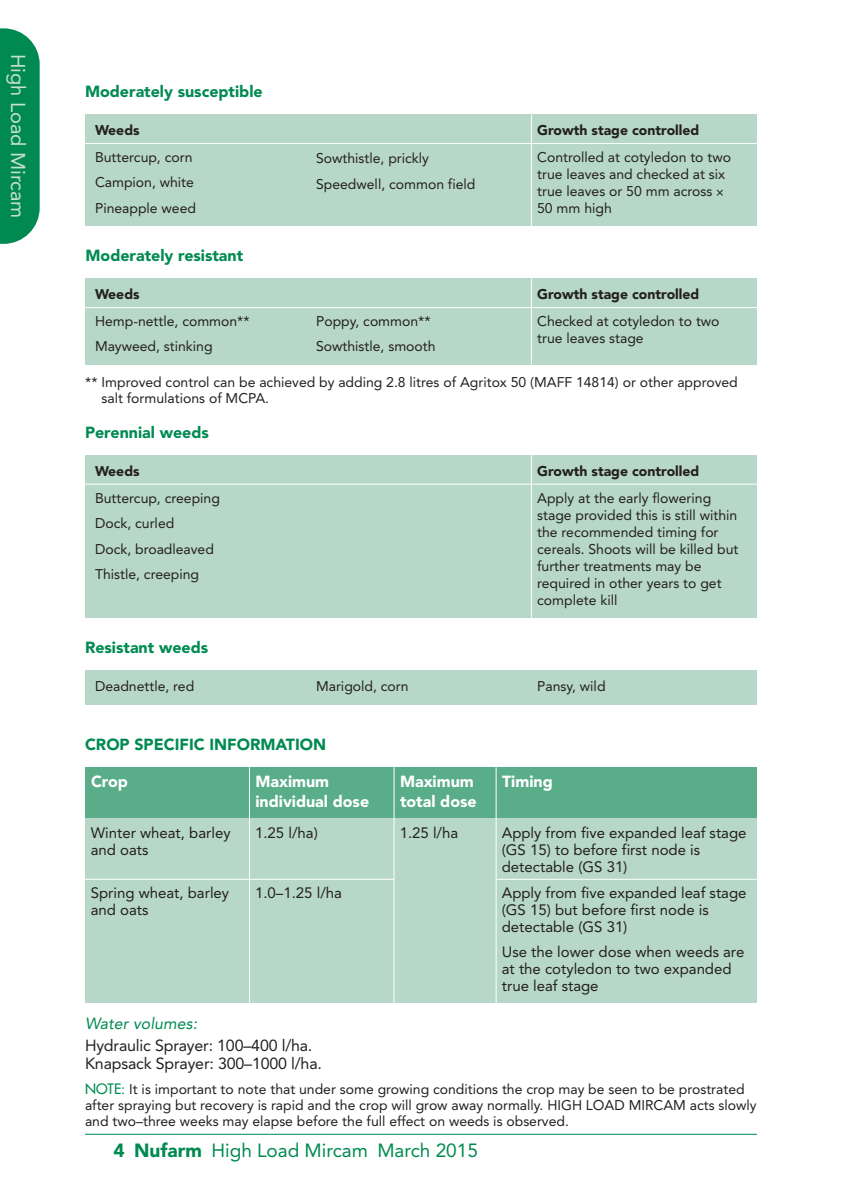
<style>
.page{position:relative;width:842px;height:1191px;background:#fff}
.page>*{position:absolute;margin:0;border:0;box-sizing:border-box;transform-origin:0 0}
.t1{font:20px "Avenir";color:#c5dfd1}
.t2{font:19px "Avenir";color:#008a52}
.t3{font:900 16px "Avenir";color:#008a52}
.t4{font:16px/18px "Avenir";letter-spacing:-.01em;color:#231f20}
.t5{font:900 16px "Avenir";color:#fff}
.t6{font:italic 16px "Avenir";letter-spacing:.005em;color:#008a52}
.t7{font:15px/17px "Avenir";color:#231f20}
.t8{font:14px/17px "Avenir";color:#231f20}
.t9{font:900 14px "Avenir";color:#231f20}
.s1{font-family:"Futura";color:#008a52}
.s2{font-weight:900}
</style>
<div class="page">
<svg style="left:0;top:28px;width:40px;height:216px;background:#10915d"></svg>
<hr style="left:85px;top:1133px;width:672px;height:1px;background:#008a52">
<div style="left:85px;top:114px;width:672px;height:112px;background:#b7d7c8"></div>
<div style="left:85px;top:278px;width:672px;height:87px;background:#b7d7c8"></div>
<div style="left:85px;top:455px;width:672px;height:163px;background:#b7d7c8"></div>
<div style="left:85px;top:670px;width:672px;height:34px;background:#b7d7c8"></div>
<div style="left:85px;top:767px;width:672px;height:51px;background:#5aad89"></div>
<div style="left:85px;top:818px;width:672px;height:184px;background:#b7d7c8"></div>
<hr style="left:249px;top:767px;width:1px;height:235px;background:#fff">
<hr style="left:394px;top:767px;width:1px;height:235px;background:#fff">
<hr style="left:496px;top:767px;width:1px;height:236px;background:#fff">
<hr style="left:85px;top:879px;width:309px;height:1px;background:#fff">
<hr style="left:496px;top:879px;width:261px;height:1px;background:#fff">
<hr style="left:85px;top:143px;width:672px;height:1px;background:#fff">
<hr style="left:85px;top:307px;width:672px;height:1px;background:#fff">
<hr style="left:85px;top:484px;width:672px;height:1px;background:#fff">
<hr style="left:531px;top:114px;width:1px;height:113px;background:#fff">
<hr style="left:531px;top:278px;width:1px;height:86px;background:#fff">
<hr style="left:531px;top:455px;width:1px;height:163px;background:#fff">
<h1 class="t1" style="left:26px;top:54px;width:166px;rotate:90deg">High Load Mircam</h1>
<p class="t3" style="left:85px;top:85px;width:179px">Moderately susceptible</p>
<p class="t9" style="left:95px;top:124px;width:46px">Weeds</p>
<p class="t8" style="left:95px;top:145px;width:102px;line-height:25.6px">Buttercup, corn<br>Campion, white<br>Pineapple weed</p>
<p class="t8" style="left:316px;top:147px;width:161px;line-height:25.6px">Sowthistle, prickly<br>Speedwell, common field</p>
<p class="t3" style="left:85px;top:249px;width:159px">Moderately resistant</p>
<p class="t9" style="left:95px;top:288px;width:46px">Weeds</p>
<p class="t8" style="left:95px;top:309px;width:156px;line-height:25.6px">Hemp-nettle, common**<br>Mayweed, stinking</p>
<p class="t8" style="left:316px;top:309px;width:121px;line-height:25.6px">Poppy, common**<br>Sowthistle, smooth</p>
<p class="t9" style="left:537px;top:124px;width:164px">Growth stage controlled</p>
<p class="t8" style="left:537px;top:150px;width:195px">Controlled at cotyledon to two true leaves and checked at six true leaves or 50 mm across<br>50 mm high</p>
<p class="t9" style="left:537px;top:288px;width:164px">Growth stage controlled</p>
<p class="t8" style="left:537px;top:314px;width:184px">Checked at cotyledon to two true leaves stage</p>
<p class="t8" style="left:102px;top:375px;width:638px;line-height:16px;text-indent:-16px">** Improved control can be achieved by adding 2.8 litres of Agritox 50 (MAFF 14814) or other approved salt formulations of MCPA.</p>
<p class="t3" style="left:85px;top:425px;width:125px">Perennial weeds</p>
<p class="t9" style="left:95px;top:465px;width:46px">Weeds</p>
<p class="t8" style="left:95px;top:486px;width:126px;line-height:25.6px">Buttercup, creeping<br>Dock, curled<br>Dock, broadleaved<br>Thistle, creeping</p>
<p class="t3" style="left:85px;top:640px;width:125px">Resistant weeds</p>
<p class="t9" style="left:537px;top:465px;width:164px">Growth stage controlled</p>
<p class="t8" style="left:537px;top:490px;width:203px">Apply at the early flowering stage provided this is still within the recommended timing for cereals. Shoots will be killed but further treatments may be required in other years to get complete kill</p>
<p class="t8" style="left:95px;top:678px;width:101px">Deadnettle, red</p>
<p class="t8" style="left:316px;top:678px;width:94px">Marigold, corn</p>
<p class="t8" style="left:537px;top:678px;width:70px">Pansy, wild</p>
<p class="t3" style="left:85px;top:738px;width:243px">CROP SPECIFIC INFORMATION</p>
<p class="t5" style="left:91px;top:775px;width:38px">Crop</p>
<p class="t5" style="left:255px;top:775px;width:75px">Maximum</p>
<p class="t5" style="left:400px;top:775px;width:75px">Maximum</p>
<p class="t5" style="left:502px;top:775px;width:52px">Timing</p>
<p class="t5" style="left:255px;top:795px;width:115px">individual dose</p>
<p class="t5" style="left:400px;top:795px;width:78px">total dose</p>
<p class="t7" style="left:91px;top:825px;width:141px">Winter wheat, barley and oats</p>
<p class="t7" style="left:91px;top:885px;width:140px">Spring wheat, barley and oats</p>
<p class="t7" style="left:400px;top:825px;width:60px">1.25 l/ha</p>
<p class="t7" style="left:502px;top:825px;width:246px">Apply from five expanded leaf stage (GS 15) to before first node is detectable (GS 31)</p>
<p class="t7" style="left:502px;top:885px;width:246px">Apply from five expanded leaf stage (GS 15) but before first node is detectable (GS 31)</p>
<p class="t7" style="left:502px;top:944px;width:244px">Use the lower dose when weeds are at the cotyledon to two expanded true leaf stage</p>
<p class="t7" style="left:255px;top:825px;width:64px">1.25 l/ha)</p>
<p class="t7" style="left:255px;top:885px;width:88px">1.0–1.25 l/ha</p>
<p class="t6" style="left:85px;top:1016px;width:114px">Water volumes:</p>
<p class="t4" style="left:85px;top:1038px;width:238px">Hydraulic Sprayer: 100–400 l/ha.<br>Knapsack Sprayer: 300–1000 l/ha.</p>
<p class="t8" style="left:85px;top:1082px;width:673px;line-height:16px"><span class="s1">NOTE:</span> It is important to note that under some growing conditions the crop may be seen to be prostrated after spraying but recovery is rapid and the crop will grow away normally. HIGH LOAD MIRCAM acts slowly and two–three weeks may elapse before the full effect on weeds is observed.</p>
<h2 class="t2" style="left:113px;top:1142px;width:366px"><span class="s2">4 Nufarm</span> High Load Mircam March 2015</h2>
</div>
